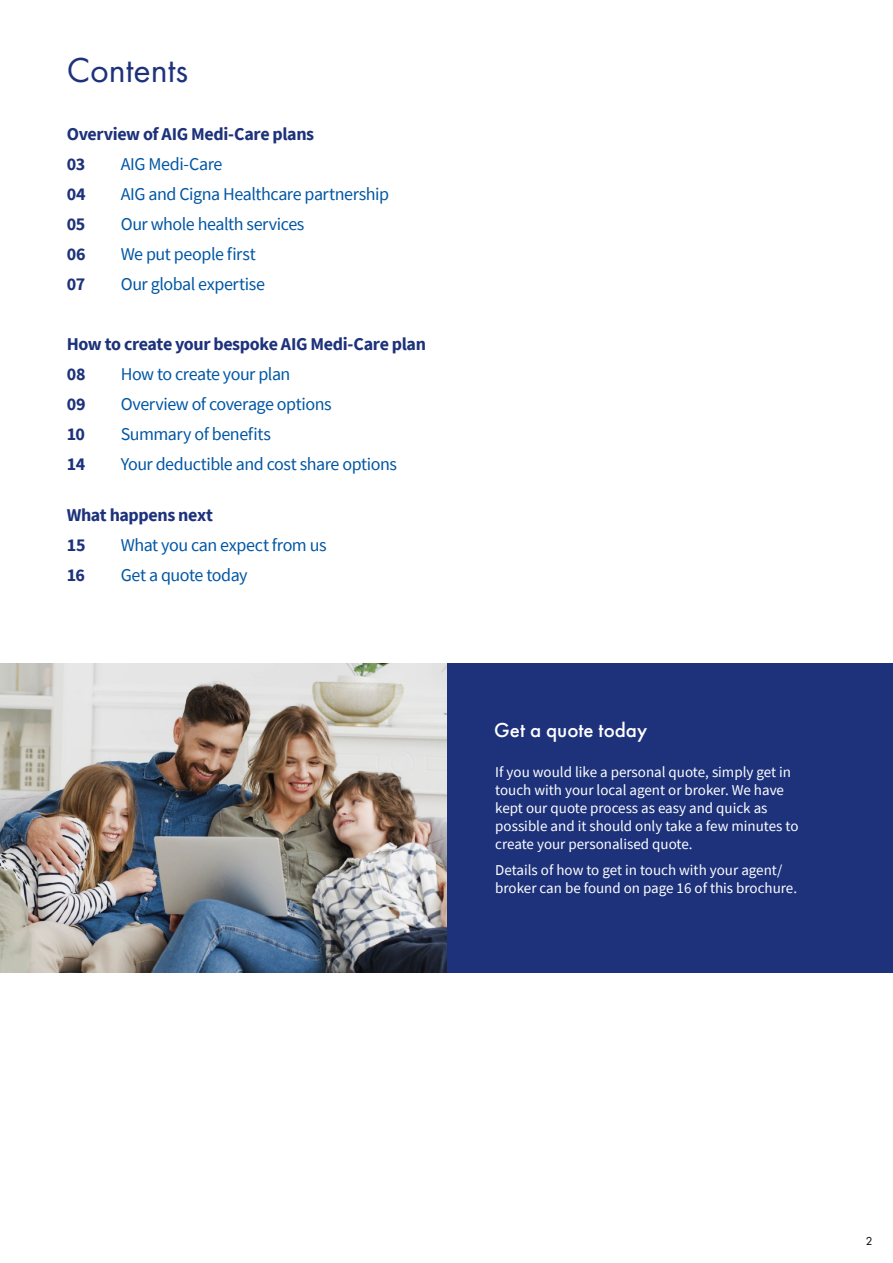
<style>
.page{position:relative;width:893px;height:1263px;background:#fff}
.page>*{position:absolute;margin:0;border:0;box-sizing:border-box;transform-origin:0 0}
.t1{font:36px "Futura PT";color:#1d327b}
.t2{font:500 21px "Futura PT";color:#fff}
.t3{font:18px "Source Sans Pro";letter-spacing:-.025em;color:#0056a4}
.t4{font:700 18px/30px "Source Sans Pro";letter-spacing:-.02em;color:#1d327b}
.t5{font:15px/18px "Source Sans Pro";color:#fff}
.t6{font:12px "Futura PT";color:#000}
</style>
<div class="page">
<div style="left:444px;top:663px;width:449px;height:310px;background:#1d327b"></div>
<img style="left:0;top:663px;width:446px;height:310px">
<h1 class="t1" style="left:67px;top:49px;width:123px">Contents</h1>
<p class="t4" style="left:67px;top:119px;width:249px">Overview of AIG Medi-Care plans<br>03</p>
<p class="t3" style="left:121px;top:153px;width:103px">AIG Medi-Care</p>
<p class="t4" style="left:67px;top:179px;width:20px">04</p>
<p class="t3" style="left:121px;top:183px;width:270px">AIG and Cigna Healthcare partnership</p>
<p class="t4" style="left:67px;top:209px;width:20px">05</p>
<p class="t3" style="left:121px;top:213px;width:185px">Our whole health services</p>
<p class="t4" style="left:67px;top:239px;width:20px">06</p>
<p class="t3" style="left:121px;top:243px;width:137px">We put people first</p>
<p class="t4" style="left:67px;top:269px;width:20px">07</p>
<p class="t3" style="left:121px;top:273px;width:146px">Our global expertise</p>
<p class="t4" style="left:67px;top:329px;width:361px">How to create your bespoke AIG Medi-Care plan<br>08</p>
<p class="t3" style="left:121px;top:363px;width:171px">How to create your plan</p>
<p class="t4" style="left:67px;top:389px;width:20px">09</p>
<p class="t3" style="left:121px;top:393px;width:212px">Overview of coverage options</p>
<p class="t4" style="left:67px;top:419px;width:20px">10</p>
<p class="t3" style="left:121px;top:423px;width:152px">Summary of benefits</p>
<p class="t4" style="left:67px;top:449px;width:20px">14</p>
<p class="t3" style="left:121px;top:453px;width:278px">Your deductible and cost share options</p>
<p class="t4" style="left:67px;top:500px;width:148px">What happens next<br>15</p>
<p class="t3" style="left:121px;top:534px;width:207px">What you can expect from us</p>
<p class="t4" style="left:67px;top:560px;width:20px">16</p>
<p class="t3" style="left:121px;top:564px;width:128px">Get a quote today</p>
<h2 class="t2" style="left:494px;top:717px;width:154px">Get a quote today</h2>
<p class="t5" style="left:495px;top:763px;width:305px">If you would like a personal quote, simply get in touch with your local agent or broker. We have kept our quote process as easy and quick as possible and it should only take a few minutes to create your personalised quote.</p>
<p class="t5" style="left:495px;top:861px;width:303px">Details of how to get in touch with your agent/ broker can be found on page 16 of this brochure.</p>
<p class="t6" style="left:866px;top:1233px;width:8px">2</p>
</div>
